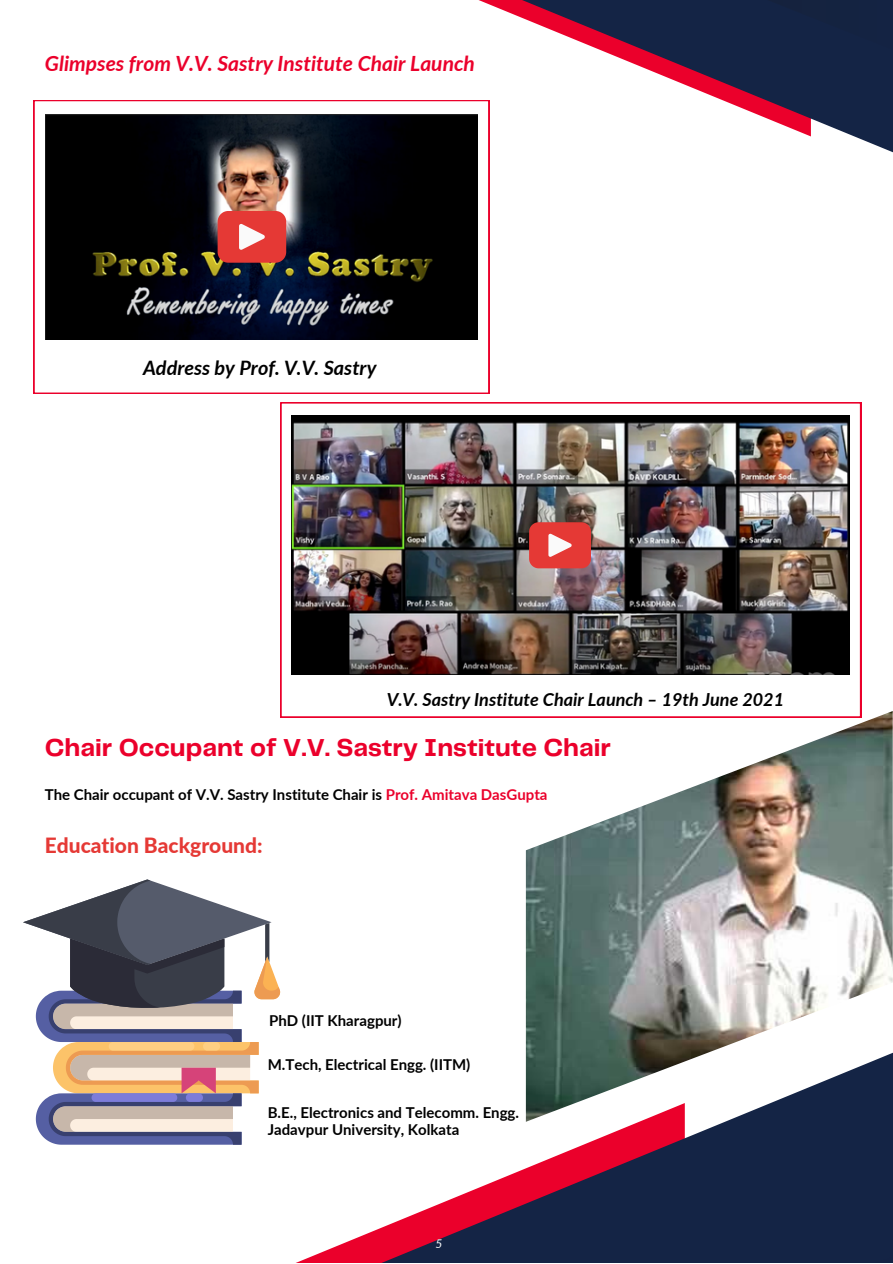
<style>
.page{position:relative;width:893px;height:1264px;background:#fff}
.page>*{position:absolute;margin:0;border:0;box-sizing:border-box;transform-origin:0 0}
.t1{font:700 25.5px "Telegraf";color:#eb002b}
.t2{font:italic 700 21px "Lato";color:#eb002b}
.t3{font:800 21px "Lato";color:#e53935}
.t4{font:italic 700 19.8px "Lato";color:#000}
.t5{font:italic 700 18px "Lato";color:#000}
.t6{font:700 15px "Lato";color:#000}
.t7{font:italic 12px "Lato";color:#fff}
.s1{color:#eb002b}
</style>
<div class="page">
<svg style="left:56px;top:1006px;width:836px;height:204px"></svg>
<svg style="left:298px;top:1210px;width:594px;height:52px;background:#4c3655"></svg>
<svg style="left:478px;top:0;width:414px;height:185px"></svg>
<svg style="left:580px;top:0;width:312px;height:82px;background:#393251"></svg>
<img style="left:526px;top:711px;width:366px;height:410px">
<svg style="left:23px;top:879px;width:257px;height:265px"></svg>
<svg style="left:34px;top:100px;width:455px;height:293px"></svg>
<img style="left:280px;top:402px;width:580px;height:315px">
<svg style="left:217px;top:211px;width:69px;height:52px;background:#e2504d"></svg>
<p class="t2" style="left:45px;top:50px;width:431px">Glimpses from V.V. Sastry Institute Chair Launch</p>
<p class="t4" style="left:143px;top:355px;width:235px">Address by Prof. V.V. Sastry</p>
<p class="t5" style="left:386px;top:688px;width:399px">V.V. Sastry Institute Chair Launch – 19th June 2021</p>
<p class="t1" style="left:45px;top:736px;width:567px">Chair Occupant of V.V. Sastry Institute Chair</p>
<p class="t6" style="left:45px;top:785px;width:504px">The Chair occupant of V.V. Sastry Institute Chair is <span class="s1">Prof. Amitava DasGupta</span></p>
<p class="t3" style="left:45px;top:832px;width:219px">Education Background:</p>
<p class="t6" style="left:269px;top:1011px;width:134px">PhD (IIT Kharagpur)</p>
<p class="t6" style="left:268px;top:1055px;width:204px">M.Tech, Electrical Engg. (IITM)</p>
<p class="t6" style="left:268px;top:1103px;width:253px">B.E., Electronics and Telecomm. Engg.</p>
<p class="t6" style="left:268px;top:1120px;width:193px">Jadavpur University, Kolkata</p>
<p class="t7" style="left:435px;top:1235px;width:8px">5</p>
</div>
